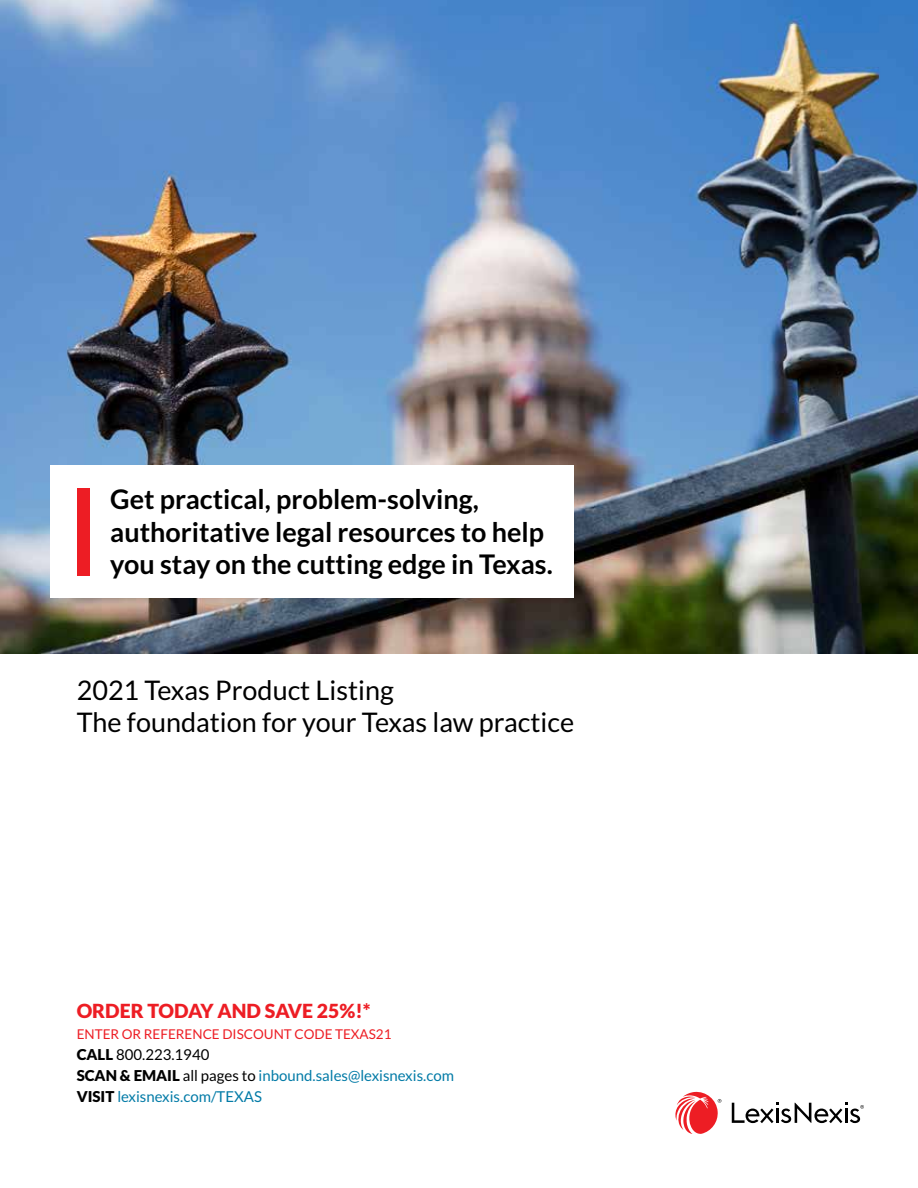
<style>
.page{position:relative;width:918px;height:1188px;background:#fff}
.page>*{position:absolute;margin:0;border:0;box-sizing:border-box;transform-origin:0 0}
.t1{font:700 27px/32.4px "Lato";color:#000}
.t2{font:27px/32.4px "Lato";color:#000}
.t3{font:900 19.5px "Lato";color:#ed1d24}
.t4{font:15px/21px "Lato";color:#037ba7}
.t5{font:13.5px "Lato";color:#ed1d24}
.s1{font-weight:900;color:#000}
.s2{color:#000}
</style>
<div class="page">
<img style="left:0;top:0;width:918px;height:654px">
<div style="left:50px;top:465px;width:523px;height:133px;background:#fff"></div>
<svg style="left:732px;top:1103px;width:132px;height:20px"></svg>
<svg style="left:675px;top:1091px;width:46px;height:43px"></svg>
<div style="left:77px;top:488px;width:13px;height:87px;background:#ed1d24"></div>
<p class="t1" style="left:110px;top:483px;width:444px">Get practical, problem-solving, authoritative legal resources to help you stay on the cutting edge in Texas.</p>
<p class="t2" style="left:77px;top:674px;width:499px">2021 Texas Product Listing<br>The foundation for your Texas law practice</p>
<p class="t3" style="left:77px;top:999px;width:295px">ORDER TODAY AND SAVE 25%!*</p>
<p class="t5" style="left:77px;top:1027px;width:316px">ENTER OR REFERENCE DISCOUNT CODE TEXAS21</p>
<p class="t4" style="left:77px;top:1044px;width:379px"><span class="s1">CALL</span> <span class="s2">800.223.1940<br></span><span class="s1">SCAN &amp; EMAIL</span> <span class="s2">all pages to</span> inbound.sales@lexisnexis.com<br><span class="s1">VISIT</span> lexisnexis.com/TEXAS</p>
</div>
